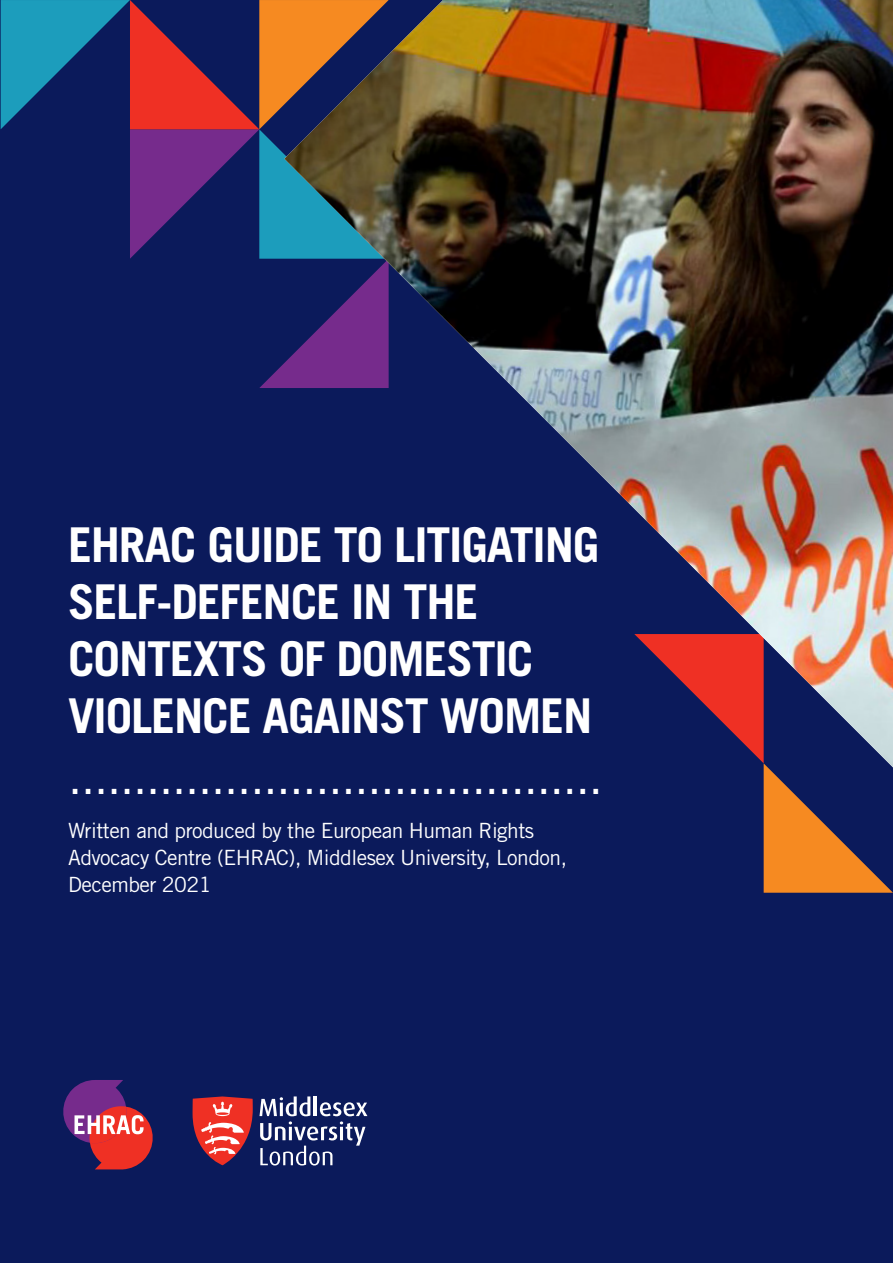
<style>
.page{position:relative;width:893px;height:1263px;background:#0b1a5b}
.page>*{position:absolute;margin:0;border:0;box-sizing:border-box;transform-origin:0 0}
.Cover_Page_Header{font:700 48px/57px "Trade Gothic LT Std";letter-spacing:-.025em;color:#fff}
.Cover_Page_Subheadin{font:46.5px "Trade Gothic LT Std";color:#fff}
.Cover_Page_Subheadin-2{font:21px/27px "Trade Gothic LT Std";letter-spacing:-.025em;color:#fff}
</style>
<div class="page">
<svg style="left:763px;top:767px;width:130px;height:126px"></svg>
<svg style="left:1px;top:0;width:283px;height:388px"></svg>
<svg style="left:259px;top:1096px;width:108px;height:69px"></svg>
<svg style="left:193px;top:1096px;width:60px;height:69px"></svg>
<svg style="left:63px;top:1080px;width:90px;height:89px"></svg>
<img style="left:284px;top:0;width:609px;height:767px">
<p class="Cover_Page_Header" style="left:68px;top:516px;width:533px">EHRAC GUIDE TO LITIGATING<br>SELF-DEFENCE IN THE<br>CONTEXTS OF DOMESTIC<br>VIOLENCE AGAINST WOMEN</p>
<p class="Cover_Page_Subheadin" style="left:68px;top:749px;width:536px">.........................................</p>
<p class="Cover_Page_Subheadin-2" style="left:68px;top:817px;width:501px">Written and produced by the European Human Rights<br>Advocacy Centre (EHRAC), Middlesex University, London,<br>December 2021</p>
</div>
